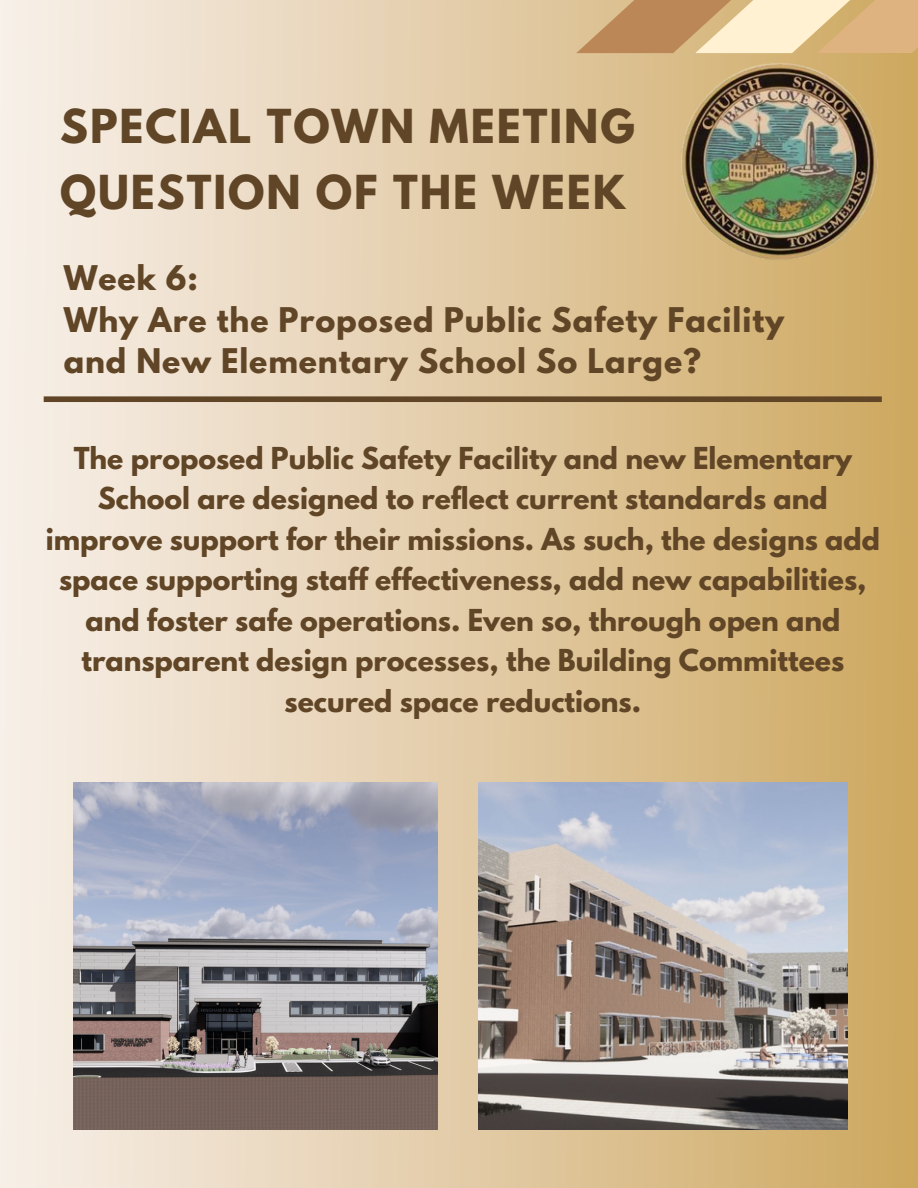
<style>
.page{position:relative;width:918px;height:1188px;background:#fff}
.page>*{position:absolute;margin:0;border:0;box-sizing:border-box;transform-origin:0 0}
.t1{font:700 41.55px/66.9px "League Spartan";letter-spacing:.045em;color:#604526}
.t2{font:700 30.15px/41.7px "League Spartan";letter-spacing:.03em;color:#604526}
.t3{font:700 26.7px/40.5px "League Spartan";color:#604526;text-align:center}
</style>
<div class="page">
<div style="left:0;top:0;width:918px;height:1188px;background:linear-gradient(to right,#f8f0ec,#cda862)"></div>
<svg style="left:576px;top:0;width:342px;height:53px;background:#dcb98b"></svg>
<img style="left:676px;top:57px;width:206px;height:206px">
<div style="left:44px;top:396px;width:838px;height:6px;background:#604526"></div>
<img style="left:479px;top:783px;width:369px;height:346px">
<img style="left:73px;top:783px;width:365px;height:346px">
<h1 class="t1" style="left:60px;top:98px;width:576px">SPECIAL TOWN MEETING<br>QUESTION OF THE WEEK</h1>
<p class="t2" style="left:64px;top:261px;width:722px">Week 6:<br>Why Are the Proposed Public Safety Facility and New Elementary School So Large?</p>
<p class="t3" style="left:46px;top:441px;width:836px">The proposed Public Safety Facility and new Elementary School are designed to reflect current standards and improve support for their missions. As such, the designs add space supporting staff effectiveness, add new capabilities, and foster safe operations. Even so, through open and transparent design processes, the Building Committees secured space reductions.</p>
</div>
